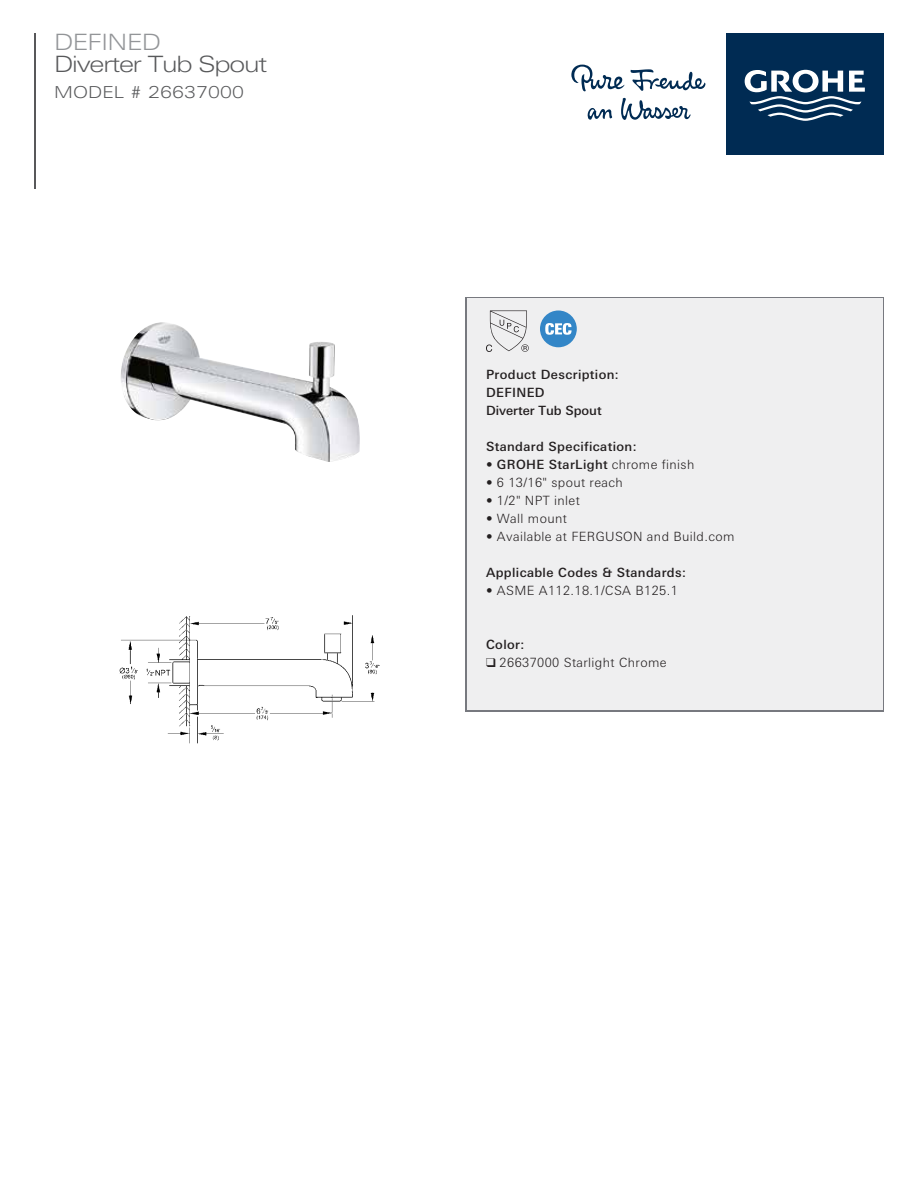
<style>
.page{position:relative;width:918px;height:1188px;background:#fff}
.page>*{position:absolute;margin:0;border:0;box-sizing:border-box;transform-origin:0 0}
.t1{font:300 22.5px "LT Univers Extd";letter-spacing:-.05em;color:#58595b}
.t2{font:300 22.5px "LT Univers Extd";letter-spacing:-.02em;color:#939598}
.t3{font:300 16.5px "LT Univers Extd";letter-spacing:.01em;color:#58595b}
.t4{font:500 12.75px/18px "LT Univers Basic";letter-spacing:.03em;color:#231f20}
.t5{font:300 12.75px "LT Univers Basic";letter-spacing:.03em;color:#231f20}
.s1{font-weight:300}
</style>
<div class="page">
<hr style="left:34px;top:34px;width:1px;height:155px;background:#58585a">
<div style="left:467px;top:298px;width:416px;height:412px;background:#efeff0"></div>
<div style="left:727px;top:34px;width:157px;height:121px;background:#002b53"></div>
<svg style="left:745px;top:70px;width:120px;height:51px"></svg>
<svg style="left:571px;top:65px;width:134px;height:55px"></svg>
<svg style="left:486px;top:310px;width:43px;height:42px"></svg>
<div style="left:540px;top:311px;width:37px;height:36px;background:#3386c7;border-radius:50%"></div>
<svg style="left:545px;top:323px;width:27px;height:12px"></svg>
<img style="left:120px;top:322px;width:240px;height:140px">
<img style="left:119px;top:615px;width:261px;height:129px">
<h1 class="t2" style="left:54px;top:29px;width:109px">DEFINED</h1>
<h1 class="t1" style="left:54px;top:51px;width:215px">Diverter Tub Spout</h1>
<p class="t3" style="left:54px;top:82px;width:191px">MODEL # 26637000</p>
<p class="t4" style="left:486px;top:365px;width:134px">Product Description:<br>DEFINED<br>Diverter Tub Spout</p>
<p class="t4" style="left:486px;top:437px;width:152px">Standard Specification:</p>
<p class="t4" style="left:486px;top:455px;width:210px"><span class="s1">•</span> GROHE StarLight <span class="s1">chrome finish</span></p>
<p class="t5" style="left:486px;top:475px;width:138px">• 6 13/16" spout reach</p>
<p class="t5" style="left:486px;top:493px;width:95px">• 1/2" NPT inlet</p>
<p class="t5" style="left:486px;top:511px;width:82px">• Wall mount</p>
<p class="t5" style="left:486px;top:529px;width:250px">• Available at FERGUSON and Build.com</p>
<p class="t4" style="left:486px;top:563px;width:201px">Applicable Codes &amp; Standards:</p>
<p class="t5" style="left:486px;top:583px;width:193px">• ASME A112.18.1/CSA B125.1</p>
<p class="t4" style="left:486px;top:635px;width:40px">Color:</p>
<p class="t5" style="left:486px;top:655px;width:182px">❑ 26637000 Starlight Chrome</p>
</div>
